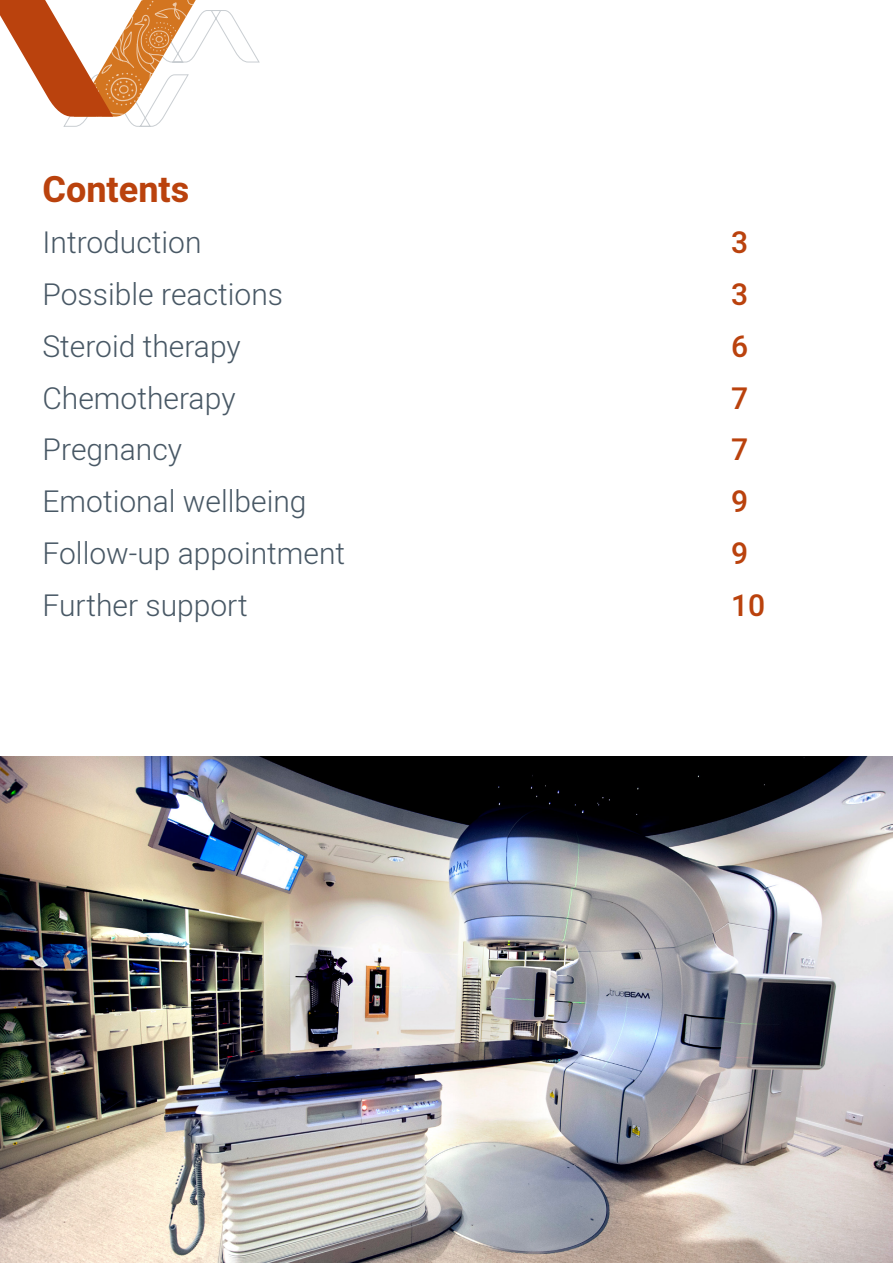
<style>
.page{position:relative;width:893px;height:1263px;background:#fff}
.page>*{position:absolute;margin:0;border:0;box-sizing:border-box;transform-origin:0 0}
.t1{font:700 36px "Heebo";color:#ba420d}
.t2{font:300 30px "Heebo";color:#485865}
.t3{font:500 30px "Heebo";color:#ba420d}
</style>
<div class="page">
<svg style="left:0;top:0;width:260px;height:127px"></svg>
<img style="left:0;top:757px;width:893px;height:506px">
<p class="t1" style="left:43px;top:164px;width:148px">Contents</p>
<p class="t2" style="left:43px;top:222px;width:161px">Introduction</p>
<p class="t3" style="left:731px;top:222px;width:19px">3</p>
<p class="t2" style="left:43px;top:274px;width:242px">Possible reactions</p>
<p class="t3" style="left:731px;top:274px;width:19px">3</p>
<p class="t2" style="left:43px;top:325px;width:200px">Steroid therapy</p>
<p class="t3" style="left:731px;top:325px;width:19px">6</p>
<p class="t2" style="left:43px;top:377px;width:195px">Chemotherapy</p>
<p class="t3" style="left:731px;top:377px;width:19px">7</p>
<p class="t2" style="left:43px;top:429px;width:141px">Pregnancy</p>
<p class="t3" style="left:731px;top:429px;width:19px">7</p>
<p class="t2" style="left:43px;top:481px;width:266px">Emotional wellbeing</p>
<p class="t3" style="left:731px;top:481px;width:19px">9</p>
<p class="t2" style="left:43px;top:532px;width:304px">Follow-up appointment</p>
<p class="t3" style="left:731px;top:532px;width:19px">9</p>
<p class="t2" style="left:43px;top:584px;width:207px">Further support</p>
<p class="t3" style="left:731px;top:584px;width:36px">10</p>
</div>
